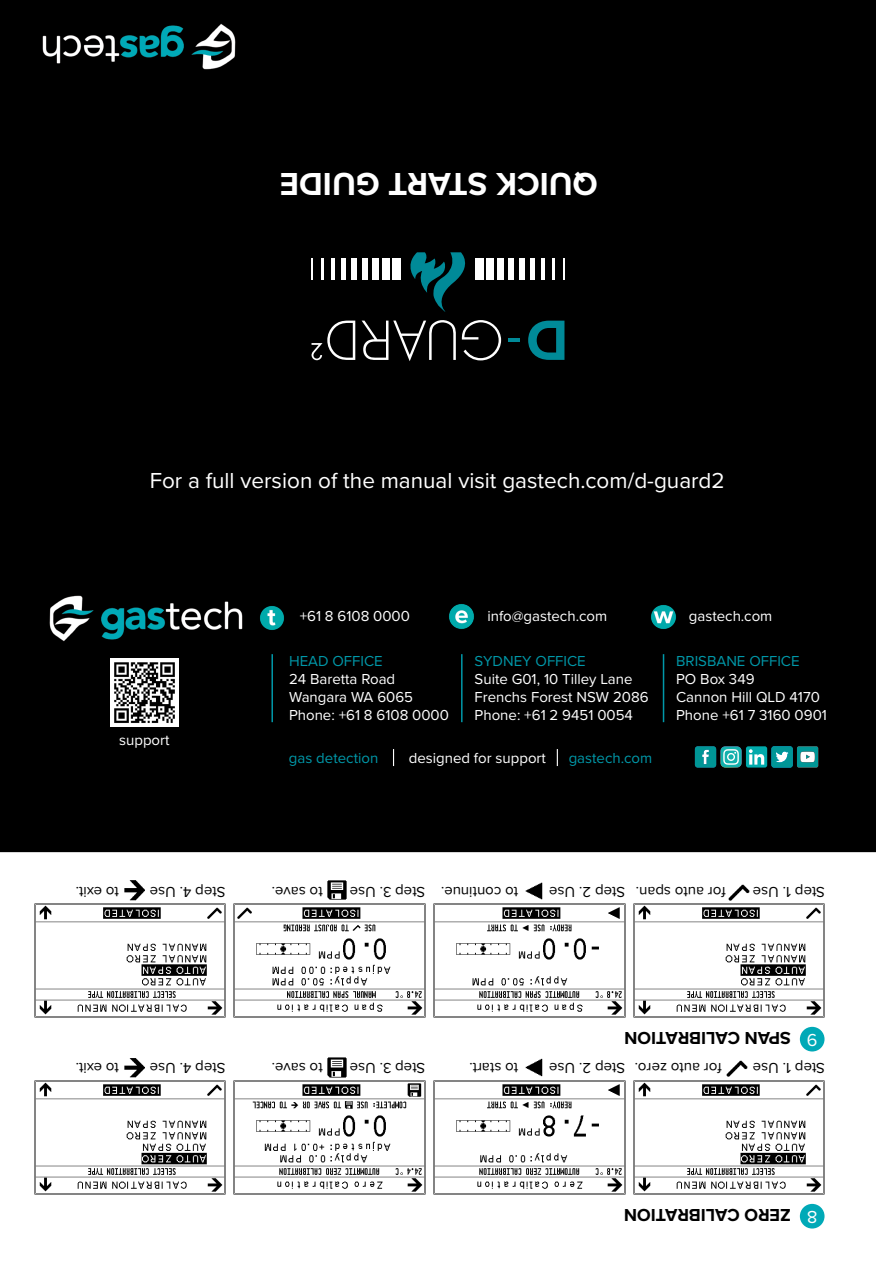
<style>
.page{position:relative;width:876px;height:1263px;background:#fff}
.page>*{position:absolute;margin:0;border:0;box-sizing:border-box;transform-origin:0 0}
.t1{font:700 58.8px "Proxima Nova";color:#008a98}
.t2{font:700 33px "Proxima Nova";color:#fff}
.t3{font:22.5px "Proxima Nova";color:#fff}
.t4{font:700 18px "Proxima Nova";color:#000}
.t5{font:18px "Proxima Nova Regular 2";color:#fff}
.t6{font:18px "Proxima Nova Regular 3";color:#fff}
.t7{font:15px/18px "Proxima Nova";color:#fff}
.t8{font:15px "Proxima Nova";color:#000}
.t9{font:15px "Proxima Nova";color:#0098a9}
</style>
<div class="page">
<div style="left:0;top:0;width:876px;height:852px;background:#000"></div>
<img style="left:449px;top:604px;width:25px;height:25px">
<img style="left:651px;top:604px;width:25px;height:26px">
<img style="left:259px;top:605px;width:26px;height:26px">
<svg style="left:771px;top:746px;width:47px;height:21px"></svg>
<div style="left:746px;top:746px;width:21px;height:21px;background:#00aaab;border-radius:2px"></div>
<svg style="left:749px;top:749px;width:15px;height:16px"></svg>
<svg style="left:695px;top:746px;width:47px;height:21px"></svg>
<img style="left:111px;top:659px;width:68px;height:68px">
<img style="left:34px;top:15px;width:213px;height:65px">
<hr style="left:271px;top:654px;width:2px;height:68px;background:#0098a9">
<hr style="left:461px;top:654px;width:2px;height:68px;background:#0098a9">
<hr style="left:663px;top:654px;width:1px;height:68px;background:#0098a9">
<svg style="left:557px;top:749px;width:1px;height:17px"></svg>
<svg style="left:393px;top:749px;width:1px;height:17px"></svg>
<img style="left:39px;top:584px;width:212px;height:65px">
<div style="left:800px;top:1204px;width:24px;height:24px;background:#00a9b7;border-radius:50%"></div>
<div style="left:800px;top:1027px;width:24px;height:24px;background:#00a9b7;border-radius:50%"></div>
<img style="left:634px;top:1080px;width:191px;height:115px">
<img style="left:434px;top:1080px;width:191px;height:115px">
<img style="left:234px;top:1080px;width:191px;height:115px">
<img style="left:34px;top:1080px;width:191px;height:115px">
<img style="left:634px;top:903px;width:191px;height:115px">
<img style="left:434px;top:903px;width:191px;height:115px">
<img style="left:234px;top:903px;width:191px;height:115px">
<img style="left:34px;top:903px;width:191px;height:115px">
<img style="left:525px;top:1058px;width:18px;height:19px">
<img style="left:726px;top:1060px;width:21px;height:17px">
<img style="left:124px;top:1058px;width:21px;height:19px">
<img style="left:327px;top:1057px;width:20px;height:21px">
<img style="left:327px;top:880px;width:20px;height:20px">
<img style="left:124px;top:880px;width:21px;height:20px">
<img style="left:728px;top:884px;width:22px;height:17px">
<img style="left:525px;top:882px;width:18px;height:18px">
<h2 class="t2" style="left:598px;top:209px;width:319px;rotate:-180deg">QUICK START GUIDE</h2>
<h1 class="t1" style="left:568px;top:384px;width:44px;rotate:-180deg">D</h1>
<h3 class="t3" style="left:150px;top:463px;width:577px">For a full version of the manual visit gastech.com/d-guard2</h3>
<p class="t7" style="left:300px;top:607px;width:112px">+61 8 6108 0000</p>
<p class="t7" style="left:487px;top:607px;width:121px">info@gastech.com</p>
<p class="t7" style="left:689px;top:607px;width:85px">gastech.com</p>
<p class="t7" style="left:119px;top:730px;width:52px">support</p>
<p class="t8" style="left:119px;top:903px;width:45px;rotate:-180deg">to exit.</p>
<p class="t8" style="left:225px;top:903px;width:77px;rotate:-180deg">Step 4. Use</p>
<p class="t9" style="left:289px;top:650px;width:95px">HEAD OFFICE</p>
<p class="t7" style="left:289px;top:669px;width:161px">24 Baretta Road<br>Wangara WA 6065<br>Phone: +61 8 6108 0000</p>
<p class="t9" style="left:475px;top:650px;width:113px">SYDNEY OFFICE</p>
<p class="t7" style="left:475px;top:669px;width:176px">Suite G01, 10 Tilley Lane<br>Frenchs Forest NSW 2086<br>Phone: +61 2 9451 0054</p>
<p class="t9" style="left:289px;top:746px;width:91px">gas detection</p>
<p class="t7" style="left:409px;top:748px;width:139px">designed for support</p>
<p class="t9" style="left:569px;top:746px;width:85px">gastech.com</p>
<p class="t9" style="left:676px;top:650px;width:125px">BRISBANE OFFICE</p>
<p class="t7" style="left:676px;top:669px;width:152px">PO Box 349<br>Cannon Hill QLD 4170<br>Phone +61 7 3160 0901</p>
<p class="t8" style="left:323px;top:903px;width:52px;rotate:-180deg">to save.</p>
<p class="t8" style="left:518px;top:903px;width:170px;rotate:-180deg">to continue. Step 3. Use</p>
<p class="t8" style="left:726px;top:903px;width:178px;rotate:-180deg">for auto span. Step 2. Use</p>
<p class="t8" style="left:825px;top:903px;width:74px;rotate:-180deg">Step 1. Use</p>
<p class="t8" style="left:119px;top:1079px;width:45px;rotate:-180deg">to exit.</p>
<p class="t8" style="left:225px;top:1079px;width:77px;rotate:-180deg">Step 4. Use</p>
<p class="t8" style="left:323px;top:1079px;width:52px;rotate:-180deg">to save.</p>
<p class="t8" style="left:425px;top:1079px;width:77px;rotate:-180deg">Step 3. Use</p>
<p class="t8" style="left:518px;top:1079px;width:50px;rotate:-180deg">to start.</p>
<p class="t4" style="left:791px;top:1051px;width:168px;rotate:-180deg">SPAN CALIBRATION</p>
<p class="t6" style="left:817px;top:1053px;width:12px;rotate:-180deg">9</p>
<p class="t8" style="left:825px;top:1079px;width:74px;rotate:-180deg">Step 1. Use</p>
<p class="t8" style="left:722px;top:1079px;width:174px;rotate:-180deg">for auto zero. Step 2. Use</p>
<p class="t4" style="left:791px;top:1228px;width:168px;rotate:-180deg">ZERO CALIBRATION</p>
<p class="t5" style="left:817px;top:1230px;width:12px;rotate:-180deg">8</p>
</div>
